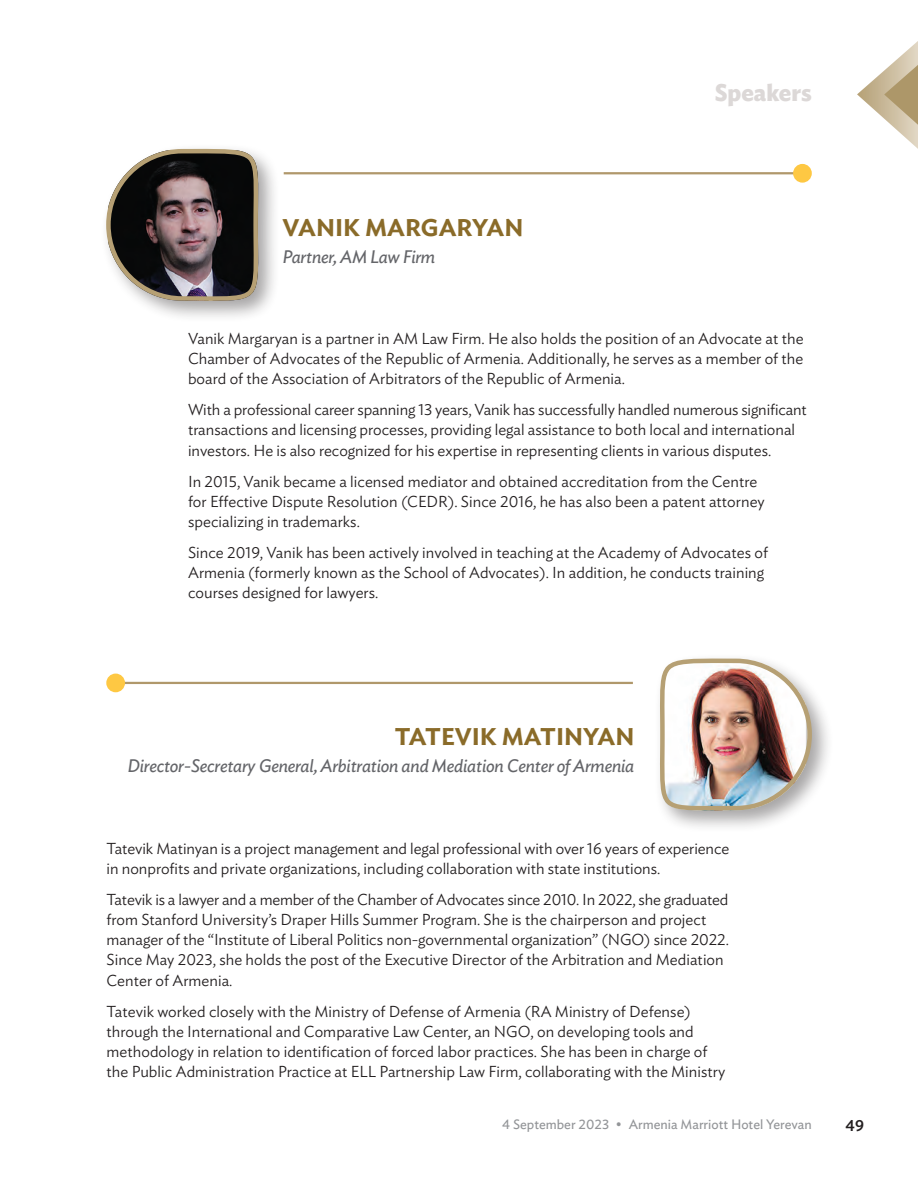
<style>
.page{position:relative;width:918px;height:1188px;background:#fff}
.page>*{position:absolute;margin:0;border:0;box-sizing:border-box;transform-origin:0 0}
.BIO_Name__Bronze{font:600 24px "Ideal Sans";color:#8a6b29}
.t1{font:700 24px "Ideal Sans";color:#dcd8d7;scale:.95 1}
.Speaker_s_Designat{font:italic 18px "Ideal Sans";letter-spacing:-.015em;color:#646569}
.Speaker_Body_-_2nd{font:300 15.75px/20.2px "Ideal Sans";color:#231f20}
.t2{font:500 15.75px "Ideal Sans";color:#231f20}
.t3{font:13.5px "Ideal Sans";color:#939598}
</style>
<div class="page">
<svg style="left:857px;top:41px;width:61px;height:108px"></svg>
<div style="left:101px;top:143px;width:179px;height:180px;background:#231f20;opacity:.4"></div>
<svg style="left:104px;top:143px;width:159px;height:160px;background:#675f5d"></svg>
<hr style="left:284px;top:172px;width:518px;height:2px;background:#b0986b">
<div style="left:793px;top:164px;width:19px;height:19px;background:#fec843;border-radius:50%"></div>
<div style="left:654px;top:652px;width:180px;height:181px;background:#231f20;opacity:.4"></div>
<img style="left:656px;top:656px;width:158px;height:159px">
<hr style="left:114px;top:682px;width:519px;height:2px;background:#b0986b">
<div style="left:106px;top:674px;width:19px;height:18px;background:#fec843;border-radius:50%"></div>
<p class="BIO_Name__Bronze" style="left:283px;top:209px;width:242px">VANIK MARGARYAN</p>
<p class="Speaker_s_Designat" style="left:283px;top:243px;width:154px">Partner, AM Law Firm</p>
<h1 class="t1" style="left:715px;top:73px;width:104px">Speakers</h1>
<p class="Speaker_Body_-_2nd" style="left:188px;top:327px;width:617px;text-align:justify">Vanik Margaryan is a partner in AM Law Firm. He also holds the position of an Advocate at the Chamber of Advocates of the Republic of Armenia. Additionally, he serves as a member of the board of the Association of Arbitrators of the Republic of Armenia.</p>
<p class="Speaker_Body_-_2nd" style="left:188px;top:398px;width:620px">With a professional career spanning 13 years, Vanik has successfully handled numerous significant transactions and licensing processes, providing legal assistance to both local and international investors. He is also recognized for his expertise in representing clients in various disputes.</p>
<p class="Speaker_Body_-_2nd" style="left:188px;top:470px;width:578px">In 2015, Vanik became a licensed mediator and obtained accreditation from the Centre for Effective Dispute Resolution (CEDR). Since 2016, he has also been a patent attorney specializing in trademarks.</p>
<p class="Speaker_Body_-_2nd" style="left:188px;top:541px;width:582px">Since 2019, Vanik has been actively involved in teaching at the Academy of Advocates of<br>Armenia (formerly known as the School of Advocates). In addition, he conducts training courses designed for lawyers.</p>
<p class="BIO_Name__Bronze" style="left:395px;top:718px;width:241px">TATEVIK MATINYAN</p>
<p class="Speaker_s_Designat" style="left:127px;top:752px;width:509px">Director-Secretary General, Arbitration and Mediation Center of Armenia</p>
<p class="Speaker_Body_-_2nd" style="left:107px;top:837px;width:624px">Tatevik Matinyan is a project management and legal professional with over 16 years of experience in nonprofits and private organizations, including collaboration with state institutions.</p>
<p class="Speaker_Body_-_2nd" style="left:107px;top:888px;width:624px">Tatevik is a lawyer and a member of the Chamber of Advocates since 2010. In 2022, she graduated from Stanford University’s Draper Hills Summer Program. She is the chairperson and project manager of the “Institute of Liberal Politics non-governmental organization” (NGO) since 2022.<br>Since May 2023, she holds the post of the Executive Director of the Arbitration and Mediation Center of Armenia.</p>
<p class="Speaker_Body_-_2nd" style="left:107px;top:1000px;width:620px">Tatevik worked closely with the Ministry of Defense of Armenia (RA Ministry of Defense) through the International and Comparative Law Center, an NGO, on developing tools and methodology in relation to identification of forced labor practices. She has been in charge of the Public Administration Practice at ELL Partnership Law Firm, collaborating with the Ministry</p>
<p class="t3" style="left:502px;top:1115px;width:311px">4 September 2023 • Armenia Marriott Hotel Yerevan</p>
<p class="t2" style="left:846px;top:1114px;width:20px">49</p>
</div>
